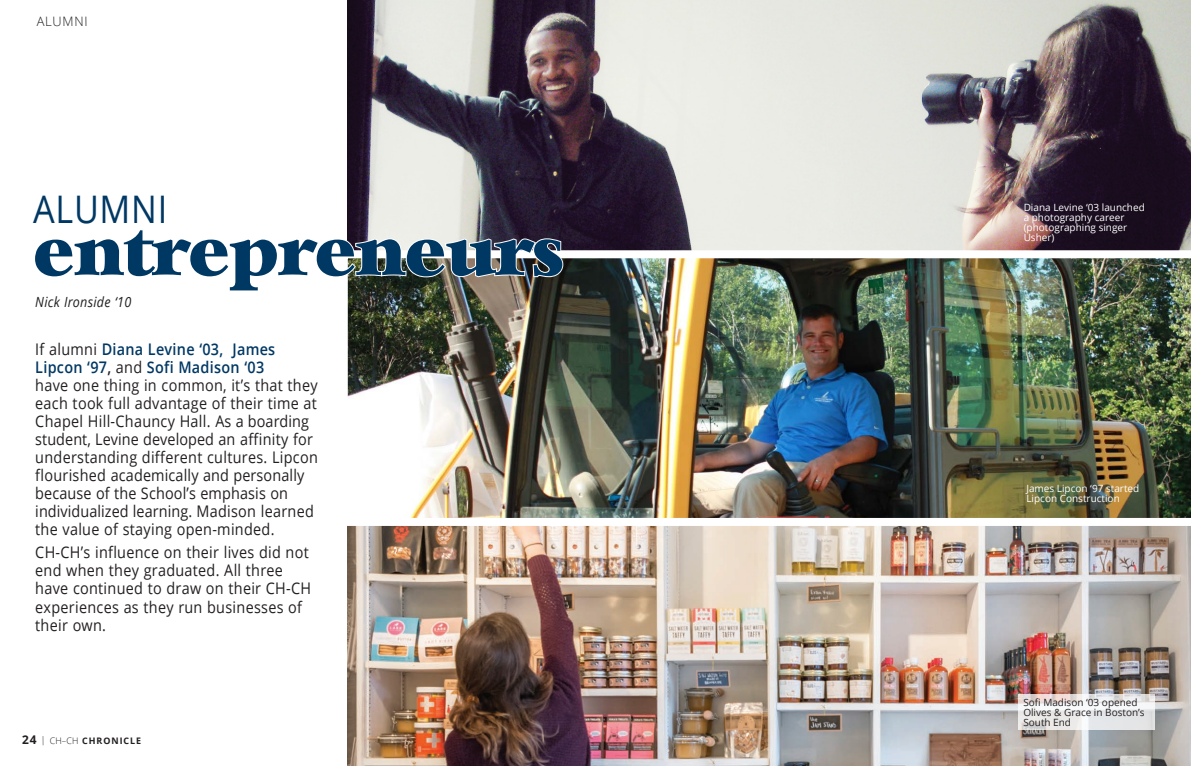
<style>
.page{position:relative;width:1191px;height:766px;background:#fff}
.page>*{position:absolute;margin:0;border:0;box-sizing:border-box;transform-origin:0 0}
.t1{font:700 64px "Bambi";color:#003864}
.Biline{font:38px "Open Sans";letter-spacing:.02em;color:#003864;scale:.9 1}
.Introductory{font:16px/18px "Open Sans";letter-spacing:.02em;color:#231f20;scale:.9 1}
.Introductory-2{font:italic 14px "Open Sans";letter-spacing:.02em;color:#231f20;scale:.9 1}
.t2{font:300 13px "Open Sans";color:#231f20}
.Photo_Caption_headin{font:10px/10px "Open Sans";color:#fff}
.Photo_Caption_headin-2{font:10px/10px "Open Sans";color:#231f20}
.t3{font:700 9px "Open Sans";color:#231f20}
.s1{font-weight:600;color:#003864}
.s2{font-weight:600}
.s3{font-size:12px}
.s4{font-weight:300}
</style>
<div class="page">
<img style="left:348px;top:0;width:843px;height:250px">
<img style="left:348px;top:526px;width:843px;height:239px">
<img style="left:347px;top:250px;width:844px;height:276px">
<svg style="left:1018px;top:693px;width:136px;height:36px;fill:#e9e7e7"></svg>
<img style="left:347px;top:228px;width:217px;height:64px">
<p class="t2" style="left:37px;top:12px;width:53px">ALUMNI</p>
<p class="Biline" style="left:33px;top:183px;width:150px">ALUMNI</p>
<p class="t1" style="left:33px;top:224px;width:532px">entrepreneurs</p>
<p class="Introductory-2" style="left:35px;top:292px;width:108px">Nick Ironside ‘10</p>
<p class="Introductory" style="left:35px;top:339px;width:315px">If alumni <span class="s1">Diana Levine ‘03, James Lipcon ‘97</span><span class="s2">,</span> and <span class="s1">Sofi Madison ‘03<br></span>have one thing in common, it’s that they each took full advantage of their time at Chapel Hill-Chauncy Hall. As a boarding student, Levine developed an affinity for understanding different cultures. Lipcon flourished academically and personally because of the School’s emphasis on individualized learning. Madison learned the value of staying open-minded.</p>
<p class="Introductory" style="left:35px;top:543px;width:308px">CH-CH’s influence on their lives did not end when they graduated. All three have continued to draw on their CH-CH experiences as they run businesses of their own.</p>
<p class="t3" style="left:22px;top:733px;width:121px"><span class="s3">24</span> <span class="s4">| CH–CH</span> CHRONICLE</p>
<p class="Photo_Caption_headin" style="left:1023px;top:202px;width:123px">Diana Levine ‘03 launched a photography career (photographing singer<br>Usher)</p>
<p class="Photo_Caption_headin" style="left:1026px;top:483px;width:114px">James Lipcon ‘97 started<br>Lipcon Construction</p>
<p class="Photo_Caption_headin-2" style="left:1023px;top:696px;width:123px">Sofi Madison ‘03 opened<br>Olives &amp; Grace in Boston’s<br>South End</p>
</div>
